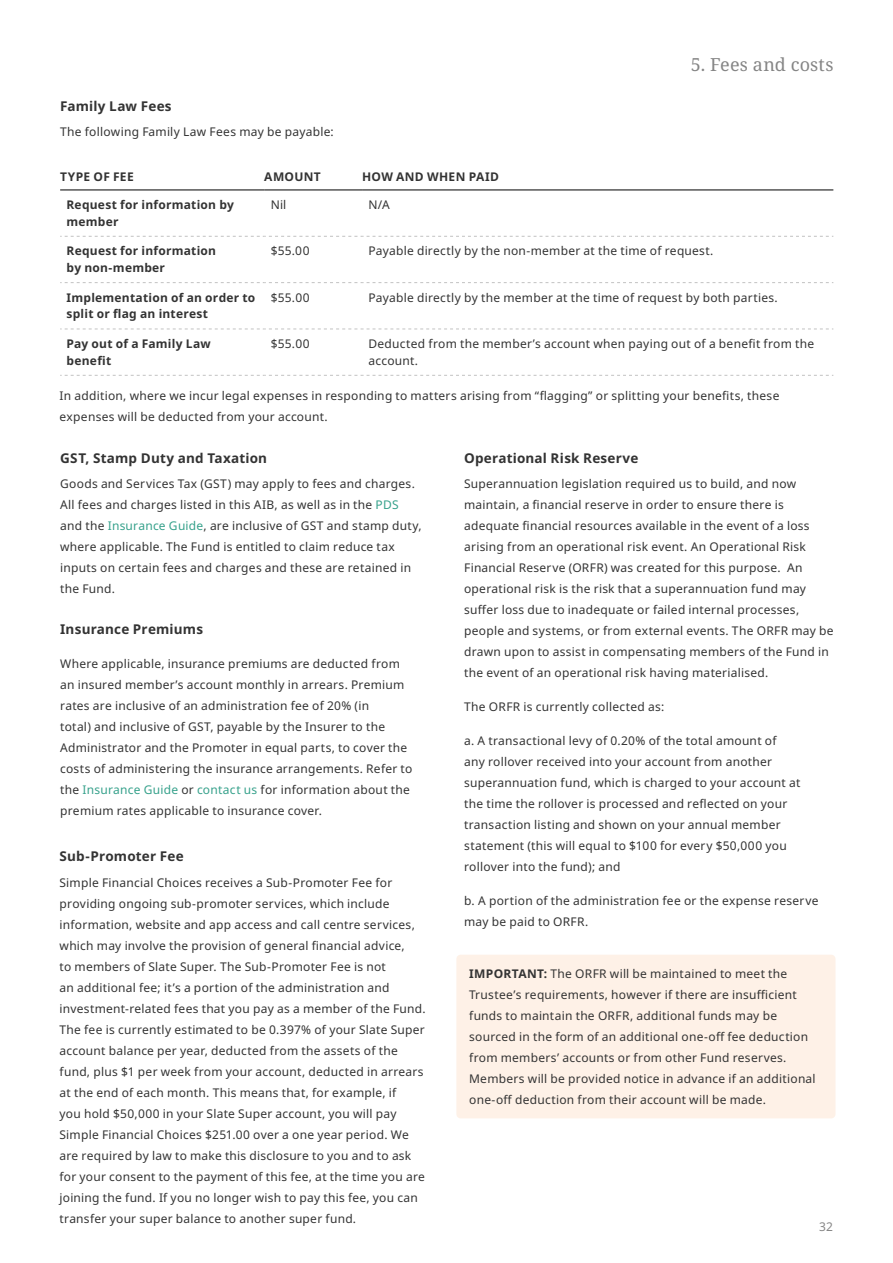
<style>
.page{position:relative;width:893px;height:1263px;background:#fff}
.page>*{position:absolute;margin:0;border:0;box-sizing:border-box;transform-origin:0 0}
.t1{font:18px "Noto Serif";letter-spacing:.005em;color:#858585}
.t2{font:700 13.5px "Noto Sans";letter-spacing:.015em;color:#333}
.t3{font:12px/21px "Noto Sans";letter-spacing:.02em;color:#333}
.t4{font:700 12px/16.5px "Noto Sans";letter-spacing:.02em;color:#333}
.t5{font:12px "Noto Sans";color:#858585}
.s1{color:#36a18b}
.s2{font-weight:700}
</style>
<div class="page">
<svg style="left:60px;top:236px;width:773px;height:1px"></svg>
<svg style="left:60px;top:282px;width:773px;height:1px"></svg>
<svg style="left:60px;top:329px;width:773px;height:1px"></svg>
<hr style="left:60px;top:190px;width:204px;height:1px;background:#000">
<hr style="left:264px;top:190px;width:98px;height:1px;background:#000">
<hr style="left:362px;top:190px;width:471px;height:1px;background:#000">
<svg style="left:60px;top:375px;width:773px;height:1px"></svg>
<div style="left:456px;top:955px;width:379px;height:163px;background:#fef1e7;border-radius:4px"></div>
<p class="t2" style="left:60px;top:96px;width:113px">Family Law Fees</p>
<p class="t3" style="left:60px;top:121px;width:275px">The following Family Law Fees may be payable:</p>
<h1 class="t1" style="left:691px;top:52px;width:144px">5. Fees and costs</h1>
<p class="t4" style="left:60px;top:169px;width:75px">TYPE OF FEE</p>
<p class="t4" style="left:264px;top:169px;width:58px">AMOUNT</p>
<p class="t4" style="left:362px;top:169px;width:138px">HOW AND WHEN PAID</p>
<p class="t4" style="left:67px;top:197px;width:169px">Request for information by member</p>
<p class="t3" style="left:271px;top:195px;width:17px">Nil</p>
<p class="t3" style="left:368px;top:195px;width:23px">N/A</p>
<p class="t4" style="left:67px;top:243px;width:151px">Request for information by non-member</p>
<p class="t3" style="left:271px;top:241px;width:40px">$55.00</p>
<p class="t3" style="left:368px;top:241px;width:347px">Payable directly by the non-member at the time of request.</p>
<p class="t4" style="left:67px;top:289px;width:190px">Implementation of an order to split or flag an interest</p>
<p class="t3" style="left:271px;top:287px;width:40px">$55.00</p>
<p class="t3" style="left:368px;top:287px;width:411px">Payable directly by the member at the time of request by both parties.</p>
<p class="t4" style="left:67px;top:336px;width:146px">Pay out of a Family Law benefit</p>
<p class="t3" style="left:271px;top:334px;width:40px">$55.00</p>
<p class="t3" style="left:368px;top:336px;width:447px;line-height:16.5px">Deducted from the member’s account when paying out of a benefit from the account.</p>
<p class="t3" style="left:60px;top:386px;width:721px">In addition, where we incur legal expenses in responding to matters arising from “flagging” or splitting your benefits, these expenses will be deducted from your account.</p>
<p class="t2" style="left:60px;top:449px;width:208px">GST, Stamp Duty and Taxation</p>
<p class="t3" style="left:60px;top:474px;width:363px">Goods and Services Tax (GST) may apply to fees and charges.<br>All fees and charges listed in this AIB, as well as in the <span class="s1">PDS </span>and the <span class="s1">Insurance Guide</span>, are inclusive of GST and stamp duty, where applicable. The Fund is entitled to claim reduce tax inputs on certain fees and charges and these are retained in the Fund.</p>
<p class="t2" style="left:60px;top:619px;width:144px">Insurance Premiums</p>
<p class="t3" style="left:60px;top:653px;width:354px">Where applicable, insurance premiums are deducted from an insured member’s account monthly in arrears. Premium rates are inclusive of an administration fee of 20% (in<br>total) and inclusive of GST, payable by the Insurer to the Administrator and the Promoter in equal parts, to cover the costs of administering the insurance arrangements. Refer to the <span class="s1">Insurance Guide</span> or <span class="s1">contact us</span> for information about the premium rates applicable to insurance cover.</p>
<p class="t2" style="left:60px;top:847px;width:126px">Sub-Promoter Fee</p>
<p class="t3" style="left:60px;top:872px;width:368px">Simple Financial Choices receives a Sub-Promoter Fee for providing ongoing sub-promoter services, which include information, website and app access and call centre services, which may involve the provision of general financial advice,<br>to members of Slate Super. The Sub-Promoter Fee is not<br>an additional fee; it’s a portion of the administration and investment-related fees that you pay as a member of the Fund.<br>The fee is currently estimated to be 0.397% of your Slate Super account balance per year, deducted from the assets of the fund, plus $1 per week from your account, deducted in arrears at the end of each month. This means that, for example, if<br>you hold $50,000 in your Slate Super account, you will pay Simple Financial Choices $251.00 over a one year period. We are required by law to make this disclosure to you and to ask for your consent to the payment of this fee, at the time you are joining the fund. If you no longer wish to pay this fee, you can transfer your super balance to another super fund.</p>
<p class="t2" style="left:464px;top:449px;width:176px">Operational Risk Reserve</p>
<p class="t3" style="left:464px;top:474px;width:371px">Superannuation legislation required us to build, and now maintain, a financial reserve in order to ensure there is adequate financial resources available in the event of a loss arising from an operational risk event. An Operational Risk Financial Reserve (ORFR) was created for this purpose. An operational risk is the risk that a superannuation fund may suffer loss due to inadequate or failed internal processes, people and systems, or from external events. The ORFR may be drawn upon to assist in compensating members of the Fund in the event of an operational risk having materialised.</p>
<p class="t3" style="left:464px;top:697px;width:202px">The ORFR is currently collected as:</p>
<p class="t3" style="left:464px;top:730px;width:338px">a. A transactional levy of 0.20% of the total amount of<br>any rollover received into your account from another superannuation fund, which is charged to your account at the time the rollover is processed and reflected on your transaction listing and shown on your annual member statement (this will equal to $100 for every $50,000 you rollover into the fund); and</p>
<p class="t3" style="left:464px;top:890px;width:356px">b. A portion of the administration fee or the expense reserve may be paid to ORFR.</p>
<p class="t3" style="left:469px;top:963px;width:348px"><span class="s2">IMPORTANT:</span> The ORFR will be maintained to meet the Trustee’s requirements, however if there are insufficient funds to maintain the ORFR, additional funds may be sourced in the form of an additional one-off fee deduction from members’ accounts or from other Fund reserves.<br>Members will be provided notice in advance if an additional one-off deduction from their account will be made.</p>
<p class="t5" style="left:819px;top:1218px;width:15px">32</p>
</div>
